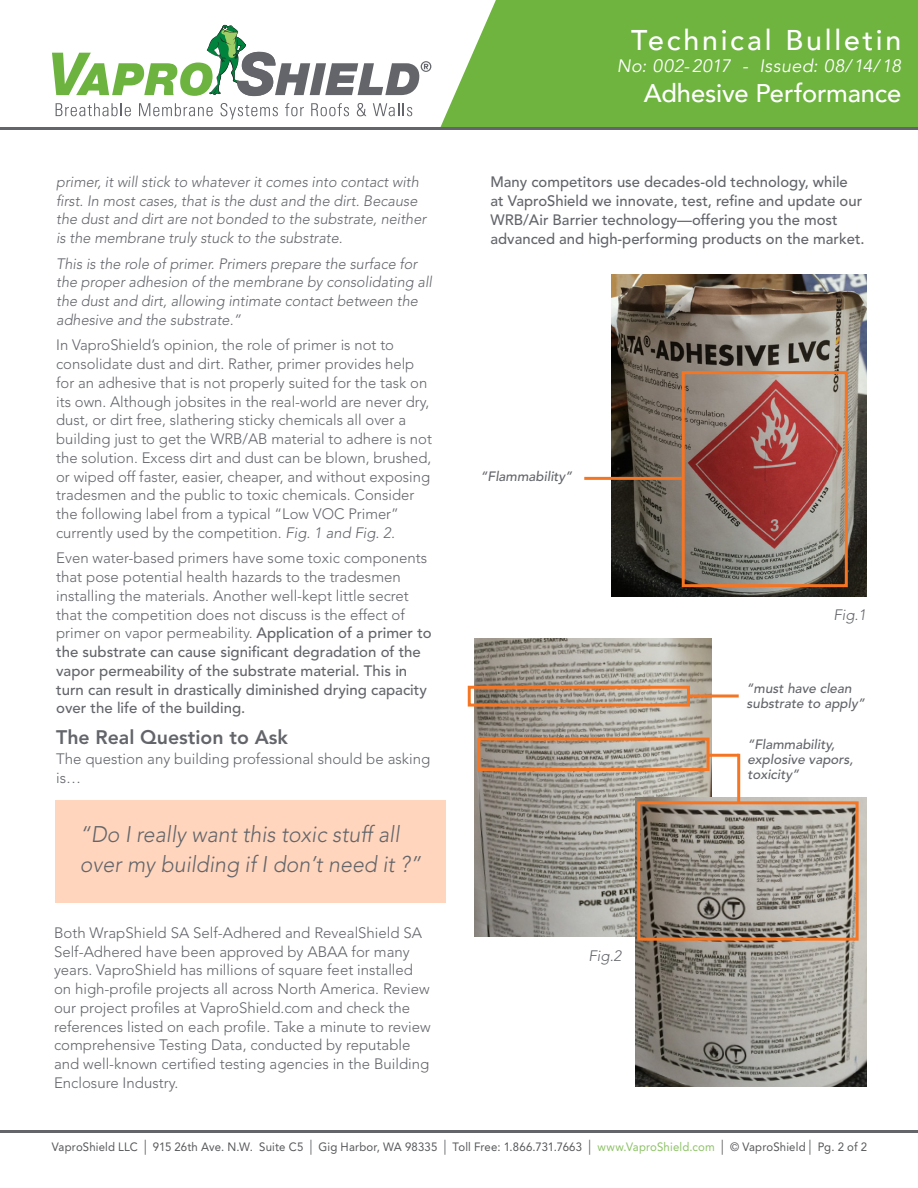
<style>
.page{position:relative;width:918px;height:1188px;background:#fff}
.page>*{position:absolute;margin:0;border:0;box-sizing:border-box;transform-origin:0 0}
.t1{font:500 28.5px "Avenir";letter-spacing:.1em;color:#fff}
.t2{font:500 25.5px "Avenir";letter-spacing:-.005em;color:#fff}
.Text{font:italic 300 22.5px/30px "Avenir LT";color:#63656a;scale:.95 1}
.Text_Header{font:800 19.5px "Avenir LT";color:#63656a}
.t3{font:italic 18px "Avenir";letter-spacing:.02em;color:#fff}
.Text-2{font:300 15px/18.8px "Avenir LT";color:#63656a}
.Text-3{font:italic 300 15px/18.8px "Avenir LT";color:#63656a}
.Text-4{font:500 15px/18.8px "Avenir LT";color:#63656a}
.Text-5{font:italic 500 13.5px/15px "Avenir LT";color:#63656a}
.t4{font:12px "Avenir LT Std";letter-spacing:.01em;color:#57585a;scale:.95 1}
.s1{font-style:italic}
.s2{font-weight:500}
.s3{font-size:15px}
.s4{color:#8dc266}
</style>
<div class="page">
<hr style="left:0;top:1130px;width:918px;height:2px;background:#63656a">
<div style="left:440px;top:0;width:478px;height:127px;background:#6eb43f"></div>
<svg style="left:56px;top:103px;width:75px;height:13px"></svg>
<svg style="left:139px;top:103px;width:74px;height:13px"></svg>
<svg style="left:220px;top:103px;width:58px;height:17px"></svg>
<svg style="left:285px;top:103px;width:19px;height:13px"></svg>
<svg style="left:311px;top:103px;width:38px;height:13px"></svg>
<svg style="left:357px;top:103px;width:9px;height:13px"></svg>
<svg style="left:373px;top:103px;width:39px;height:13px"></svg>
<svg style="left:52px;top:25px;width:379px;height:71px"></svg>
<hr style="left:0;top:127px;width:918px;height:2px;background:#63656a">
<img style="left:611px;top:274px;width:255px;height:323px">
<img style="left:474px;top:638px;width:238px;height:298px">
<img style="left:635px;top:797px;width:231px;height:289px">
<div style="left:468px;top:686px;width:222px;height:21px;border:3px solid #f57523"></div>
<svg style="left:688px;top:694px;width:51px;height:4px"></svg>
<div style="left:477px;top:738px;width:233px;height:33px;border:3px solid #f57523"></div>
<div style="left:637px;top:801px;width:222px;height:140px;border:3px solid #f57523"></div>
<hr style="left:708px;top:754px;width:31px;height:3px;background:#f57523">
<hr style="left:737px;top:754px;width:3px;height:49px;background:#f57523">
<div style="left:682px;top:371px;width:166px;height:216px;border:3px solid #f57523"></div>
<hr style="left:584px;top:477px;width:98px;height:3px;background:#f57523">
<div style="left:55px;top:800px;width:391px;height:103px;background:#ffd5bd"></div>
<p class="Text-3" style="left:56px;top:172px;width:372px">primer, it will stick to whatever it comes into contact with first. In most cases, that is the dust and the dirt. Because the dust and dirt are not bonded to the substrate, neither is the membrane truly stuck to the substrate.</p>
<p class="Text-3" style="left:56px;top:254px;width:377px">This is the role of primer. Primers prepare the surface for the proper adhesion of the membrane by consolidating all the dust and dirt, allowing intimate contact between the adhesive and the substrate.”</p>
<p class="Text-2" style="left:56px;top:336px;width:377px">In VaproShield’s opinion, the role of primer is not to consolidate dust and dirt. Rather, primer provides help for an adhesive that is not properly suited for the task on its own. Although jobsites in the real-world are never dry, dust, or dirt free, slathering sticky chemicals all over a building just to get the WRB/AB material to adhere is not the solution. Excess dirt and dust can be blown, brushed, or wiped off faster, easier, cheaper, and without exposing tradesmen and the public to toxic chemicals. Consider the following label from a typical “Low VOC Primer” currently used by the competition. <span class="s1">Fig. 1 and Fig. 2.</span></p>
<p class="Text-2" style="left:56px;top:549px;width:377px">Even water-based primers have some toxic components that pose potential health hazards to the tradesmen installing the materials. Another well-kept little secret that the competition does not discuss is the effect of primer on vapor permeability. <span class="s2">Application of a primer to the substrate can cause significant degradation of the vapor permeability of the substrate material. This in turn can result in drastically diminished drying capacity over the life of the building.</span></p>
<p class="Text_Header" style="left:56px;top:726px;width:233px">The Real Question to Ask</p>
<p class="Text-2" style="left:56px;top:750px;width:376px">The question any building professional should be asking is…</p>
<p class="Text" style="left:80px;top:819px;width:361px">“Do I really want this toxic stuff all over my building if I don’t need it ?”</p>
<p class="Text-2" style="left:54px;top:923px;width:378px">Both WrapShield SA Self-Adhered and RevealShield SA Self-Adhered have been approved by ABAA for many years. VaproShield has millions of square feet installed on high-profile projects all across North America. Review our project profiles at VaproShield.com and check the references listed on each profile. Take a minute to review comprehensive Testing Data, conducted by reputable and well-known certified testing agencies in the Building Enclosure Industry.</p>
<p class="t1" style="left:631px;top:15px;width:272px">Technical Bulletin</p>
<p class="t3" style="left:617px;top:55px;width:286px">No: 002-2017 - Issued: 08/14/18</p>
<p class="t2" style="left:644px;top:71px;width:259px">Adhesive Performance</p>
<p class="Text-4" style="left:491px;top:173px;width:376px">Many competitors use decades-old technology, while at VaproShield we innovate, test, refine and update our WRB/Air Barrier technology—offering you the most advanced and high-performing products on the market.</p>
<p class="Text-5" style="left:481px;top:469px;width:93px">“Flammability”</p>
<p class="Text-3" style="left:589px;top:946px;width:34px">Fig.2</p>
<p class="Text-3" style="left:834px;top:606px;width:34px">Fig.1</p>
<p class="Text-5" style="left:747px;top:681px;width:120px">“must have clean substrate to apply”</p>
<p class="Text-5" style="left:747px;top:737px;width:108px">“Flammability, explosive vapors, toxicity”</p>
<p class="t4" style="left:52px;top:1140px;width:860px">VaproShield LLC <span class="s3">|</span> 915 26th Ave. N.W. Suite C5 <span class="s3">|</span> Gig Harbor, WA 98335 <span class="s3">|</span> Toll Free: 1.866.731.7663 <span class="s3">|</span> <span class="s4">www.VaproShield.com</span> <span class="s3">|</span> © VaproShield <span class="s3">|</span> Pg. 2 of 2</p>
</div>
